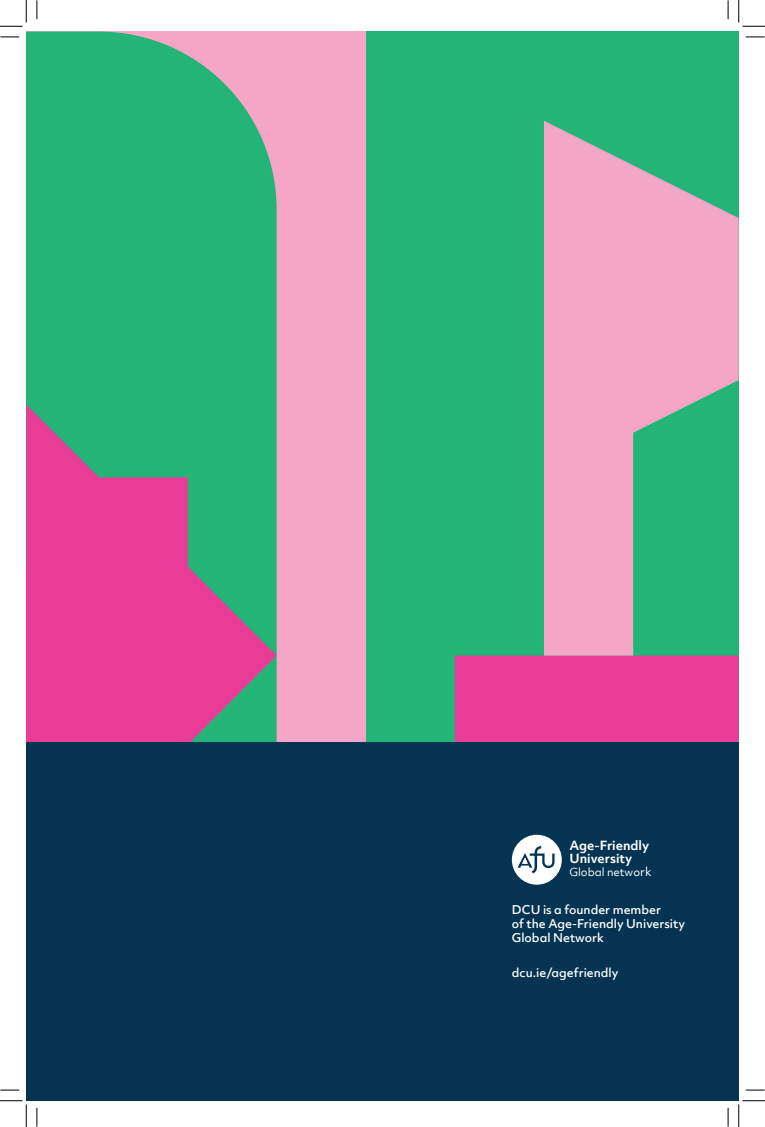
<style>
.page{position:relative;width:765px;height:1127px;background:#fff}
.page>*{position:absolute;margin:0;border:0;box-sizing:border-box;transform-origin:0 0}
.t1{font:700 12.12px/13.9px "Objektiv Mk 2";color:#fff}
.t2{font:500 11.62px/13.9px "Objektiv Mk 2";color:#fff}
.t3{font:10.62px "Objektiv Mk 2";color:#fff}
.s1{font-size:11.5px}
</style>
<div class="page">
<div style="left:365px;top:32px;width:373px;height:1068px;background:#24b477"></div>
<svg style="left:365px;top:655px;width:373px;height:87px;fill:#e83c97"></svg>
<svg style="left:544px;top:121px;width:194px;height:534px;fill:#f5a6c7"></svg>
<div style="left:26px;top:32px;width:339px;height:1068px;background:#f5a6c7"></div>
<svg style="left:26px;top:32px;width:251px;height:372px;background:#33b27c"></svg>
<svg style="left:26px;top:404px;width:251px;height:338px;background:#927089"></svg>
<div style="left:26px;top:566px;width:73px;height:176px;background:#e83c97"></div>
<div style="left:26px;top:742px;width:712px;height:358px;background:#043451"></div>
<svg style="left:512px;top:834px;width:50px;height:50px"></svg>
<svg style="left:0;top:36px;width:19px;height:2px"></svg>
<svg style="left:746px;top:36px;width:18px;height:2px"></svg>
<svg style="left:0;top:1089px;width:19px;height:1px"></svg>
<svg style="left:746px;top:1089px;width:18px;height:1px"></svg>
<svg style="left:36px;top:0;width:2px;height:19px"></svg>
<svg style="left:36px;top:1107px;width:2px;height:19px"></svg>
<svg style="left:727px;top:0;width:2px;height:19px"></svg>
<svg style="left:727px;top:1107px;width:2px;height:19px"></svg>
<svg style="left:0;top:0;width:27px;height:27px"></svg>
<svg style="left:0;top:1100px;width:27px;height:26px"></svg>
<svg style="left:738px;top:0;width:27px;height:27px"></svg>
<svg style="left:738px;top:1100px;width:27px;height:26px"></svg>
<p class="t1" style="left:569px;top:837px;width:81px">Age-Friendly<br>University</p>
<p class="t3" style="left:569px;top:864px;width:84px">Global netwo<span class="s1">rk</span></p>
<p class="t2" style="left:512px;top:902px;width:175px">DCU is a founder member<br>of the Age-Friendly University<br>Global Network</p>
<p class="t2" style="left:512px;top:965px;width:108px">dcu.ie/agefriendly</p>
</div>
